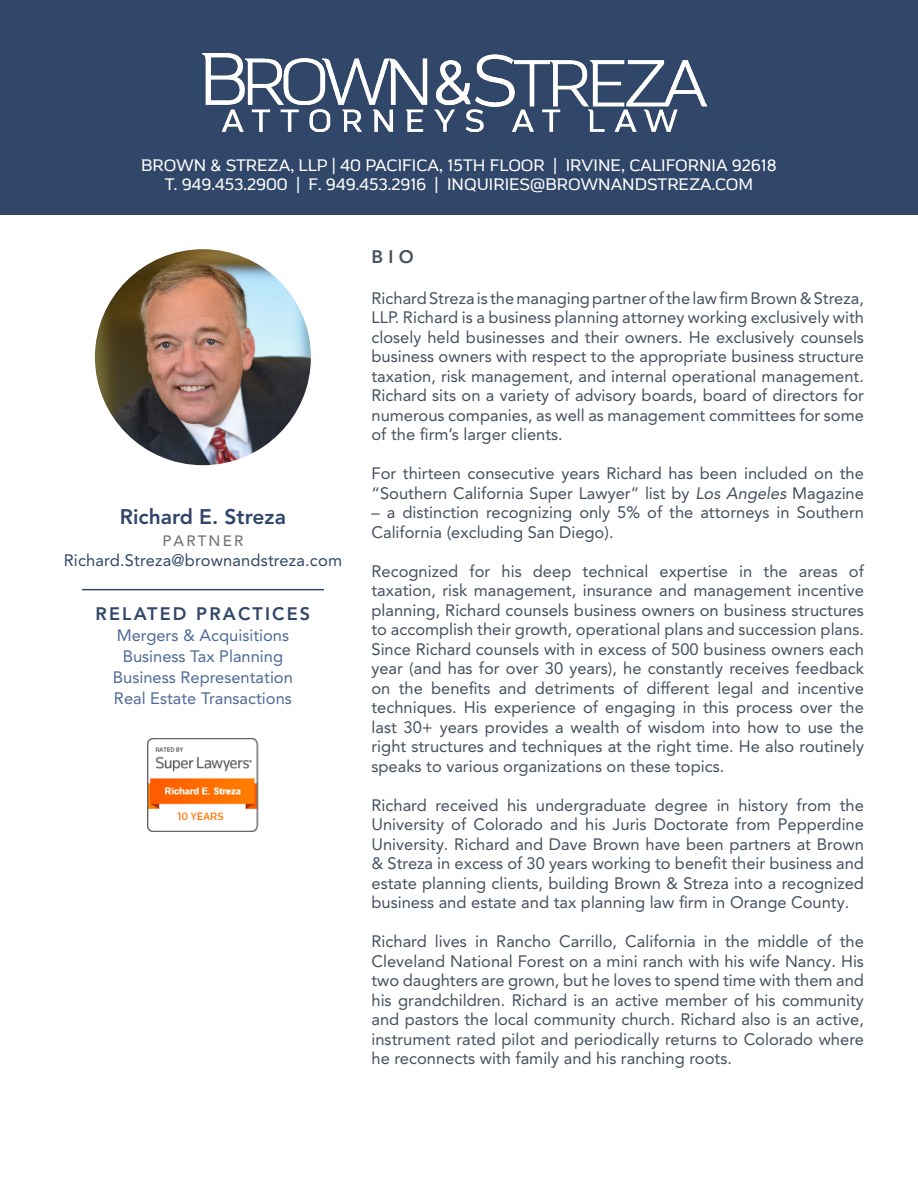
<style>
.page{position:relative;width:918px;height:1188px;background:#fff}
.page>*{position:absolute;margin:0;border:0;box-sizing:border-box;transform-origin:0 0}
.t1{font:800 21px "Avenir LT Pro";color:#314769}
.t2{font:800 18px "Avenir LT Pro";letter-spacing:.12em;color:#314668}
.t3{font:800 18px "Avenir LT Pro";color:#45505f}
.t4{font:16.5px/19.5px "Avenir LT Pro";color:#45505f;text-align:justify}
.t5{font:500 16.5px "MAINLUX";color:#fff}
.t6{font:16.5px "Avenir LT Pro";color:#4e6a96}
.t7{font:16.5px "Avenir LT Pro";letter-spacing:.01em;color:#314769}
.t8{font:500 15px "Avenir LT Pro";letter-spacing:.15em;color:#767575}
.s1{font-style:italic}
</style>
<div class="page">
<img style="left:95px;top:249px;width:216px;height:216px;border-radius:108px">
<hr style="left:82px;top:589px;width:242px;height:1px;background:#314668">
<div style="left:0;top:0;width:918px;height:215px;background:#314769"></div>
<img style="left:203px;top:54px;width:504px;height:78px">
<img style="left:148px;top:738px;width:110px;height:94px">
<p class="t5" style="left:141px;top:155px;width:637px">BROWN &amp; STREZA, LLP | 40 PACIFICA, 15TH FLOOR | IRVINE, CALIFORNIA 92618</p>
<p class="t5" style="left:165px;top:175px;width:590px">T. 949.453.2900 | F. 949.453.2916 | INQUIRIES@BROWNANDSTREZA.COM</p>
<p class="t1" style="left:120px;top:505px;width:168px">Richard E. Streza</p>
<p class="t8" style="left:162px;top:532px;width:83px">PARTNER</p>
<p class="t7" style="left:64px;top:550px;width:280px">Richard.Streza@brownandstreza.com</p>
<p class="t2" style="left:96px;top:604px;width:216px">RELATED PRACTICES</p>
<p class="t6" style="left:117px;top:626px;width:174px">Mergers &amp; Acquisitions</p>
<p class="t6" style="left:123px;top:647px;width:162px">Business Tax Planning</p>
<p class="t6" style="left:113px;top:668px;width:182px">Business Representation</p>
<p class="t6" style="left:114px;top:689px;width:179px">Real Estate Transactions</p>
<p class="t3" style="left:372px;top:246px;width:44px">B I O</p>
<p class="t4" style="left:372px;top:288px;width:494px">Richard Streza is the managing partner of the law firm Brown &amp; Streza, LLP. Richard is a business planning attorney working exclusively with closely held businesses and their owners. He exclusively counsels business owners with respect to the appropriate business structure taxation, risk management, and internal operational management.<br>Richard sits on a variety of advisory boards, board of directors for numerous companies, as well as management committees for some of the firm’s larger clients.</p>
<p class="t4" style="left:372px;top:464px;width:494px">For thirteen consecutive years Richard has been included on the “Southern California Super Lawyer” list by <span class="s1">Los Angeles</span> Magazine</p>
<p class="t4" style="left:372px;top:503px;width:494px">– a distinction recognizing only 5% of the attorneys in Southern<br>California (excluding San Diego).</p>
<p class="t4" style="left:372px;top:561px;width:494px">Recognized for his deep technical expertise in the areas of taxation, risk management, insurance and management incentive planning, Richard counsels business owners on business structures to accomplish their growth, operational plans and succession plans.<br>Since Richard counsels with in excess of 500 business owners each year (and has for over 30 years), he constantly receives feedback on the benefits and detriments of different legal and incentive techniques. His experience of engaging in this process over the last 30+ years provides a wealth of wisdom into how to use the right structures and techniques at the right time. He also routinely speaks to various organizations on these topics.</p>
<p class="t4" style="left:372px;top:795px;width:494px">Richard received his undergraduate degree in history from the University of Colorado and his Juris Doctorate from Pepperdine University. Richard and Dave Brown have been partners at Brown &amp; Streza in excess of 30 years working to benefit their business and estate planning clients, building Brown &amp; Streza into a recognized business and estate and tax planning law firm in Orange County.</p>
<p class="t4" style="left:372px;top:932px;width:494px">Richard lives in Rancho Carrillo, California in the middle of the Cleveland National Forest on a mini ranch with his wife Nancy. His two daughters are grown, but he loves to spend time with them and his grandchildren. Richard is an active member of his community and pastors the local community church. Richard also is an active, instrument rated pilot and periodically returns to Colorado where he reconnects with family and his ranching roots.</p>
</div>
